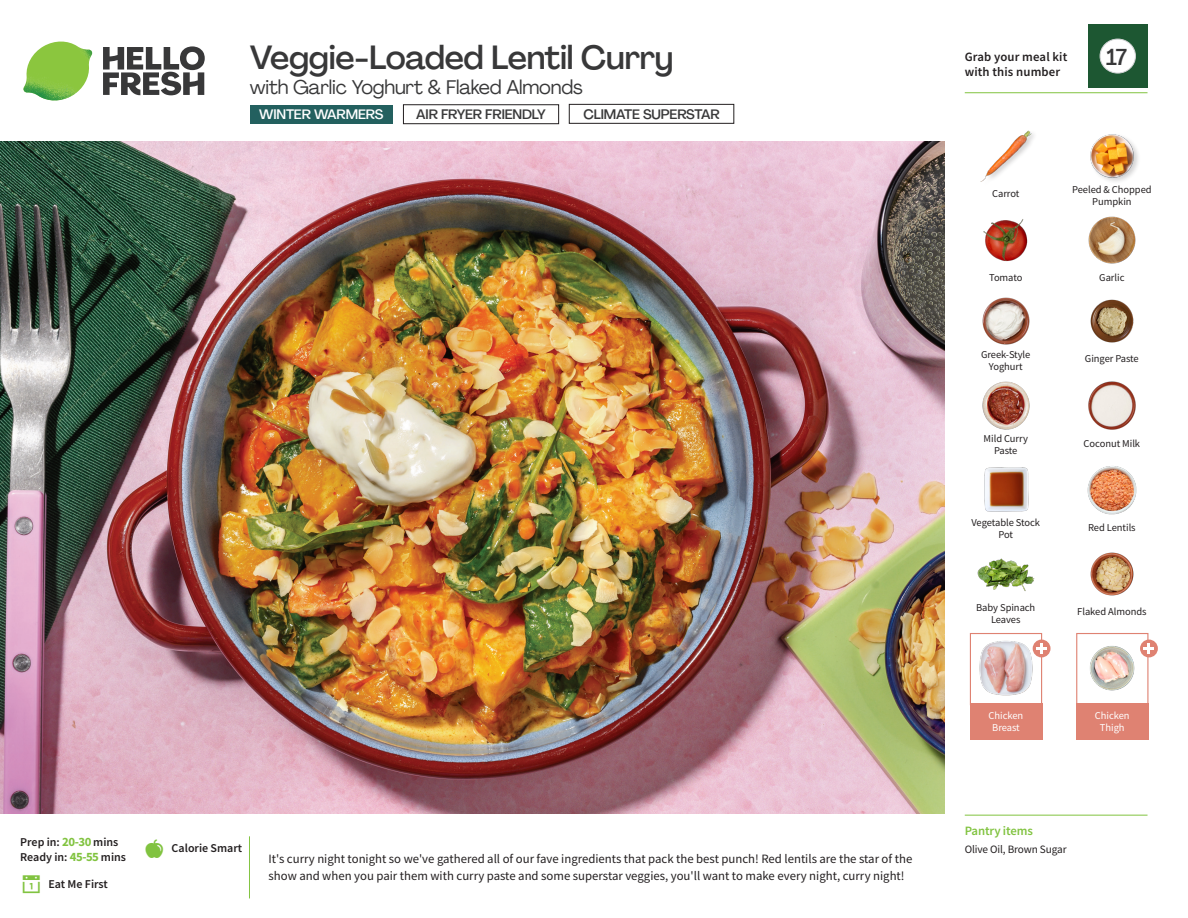
<style>
.page{position:relative;width:1188px;height:918px;background:#fff}
.page>*{position:absolute;margin:0;border:0;box-sizing:border-box;transform-origin:0 0}
._15_Titel_UK{font:500 33px "Agrandir";letter-spacing:-.015em;color:#383839}
._002_Label_Nr{font:500 22.8px "Agrandir";color:#383839;scale:.94 1}
._15_Titel_UK-2{font:19.5px "Agrandir";letter-spacing:-.01em;color:#383839}
.t1{font:500 13.5px "Agrandir";letter-spacing:-.01em;color:#383839}
.t2{font:500 13.5px "Agrandir";letter-spacing:-.01em;color:#fff}
.Step_6_Text_AU{font:12.75px/16.5px "Source Sans Pro";color:#231f20}
.t3{font:600 12.75px/15px "Source Sans Pro";letter-spacing:.01em;color:#231f20}
._04_Headers_Front{font:600 12.75px "Source Sans Pro";letter-spacing:-.01em;color:#81c340}
._04_Intro{font:600 12px "Source Sans Pro";color:#231f20}
._05_Pantry{font:11.25px "Source Sans Pro";letter-spacing:-.01em;color:#231f20}
._18_FRONT_ingredients{font:10.5px/12px "Source Sans Pro";letter-spacing:-.005em;color:#231f20;text-align:center}
._18_FRONT_ingredients-2{font:10.5px/12px "Source Sans Pro";letter-spacing:-.005em;color:#fff;text-align:center}
.s1{font-weight:700;font-size:12.75px;color:#81c340}
</style>
<div class="page">
<svg style="left:103px;top:46px;width:102px;height:49px"></svg>
<img style="left:23px;top:42px;width:69px;height:59px">
<img style="left:0;top:142px;width:945px;height:672px">
<div style="left:1076px;top:633px;width:72px;height:72px;border:1px solid #df8272"></div>
<div style="left:1076px;top:703px;width:72px;height:37px;background:#df8272"></div>
<div style="left:970px;top:703px;width:72px;height:37px;background:#df8272"></div>
<img style="left:1090px;top:645px;width:51px;height:46px">
<div style="left:970px;top:633px;width:72px;height:72px;border:1px solid #df8272"></div>
<img style="left:979px;top:641px;width:56px;height:55px">
<div style="left:1033px;top:640px;width:18px;height:17px;background:#df8272;border-radius:50%"></div>
<svg style="left:1036px;top:643px;width:11px;height:11px"></svg>
<div style="left:1140px;top:640px;width:18px;height:17px;background:#df8272;border-radius:50%"></div>
<svg style="left:1144px;top:643px;width:10px;height:11px"></svg>
<div style="left:569px;top:104px;width:165px;height:20px;border:1px solid #231f20"></div>
<div style="left:250px;top:105px;width:143px;height:19px;background:#23605f"></div>
<div style="left:403px;top:105px;width:156px;height:19px;border:1px solid #231f20"></div>
<img style="left:1090px;top:299px;width:44px;height:44px">
<img style="left:1088px;top:381px;width:48px;height:49px">
<img style="left:982px;top:381px;width:48px;height:49px">
<img style="left:984px;top:467px;width:45px;height:45px">
<img style="left:1090px;top:552px;width:44px;height:44px">
<img style="left:977px;top:558px;width:57px;height:33px">
<img style="left:982px;top:297px;width:48px;height:48px">
<img style="left:983px;top:219px;width:45px;height:43px">
<img style="left:1088px;top:216px;width:48px;height:48px">
<img style="left:980px;top:130px;width:54px;height:52px">
<img style="left:1090px;top:134px;width:48px;height:48px">
<img style="left:1087px;top:466px;width:50px;height:49px">
<hr style="left:965px;top:815px;width:183px;height:1px;background:#81c340">
<hr style="left:965px;top:92px;width:183px;height:1px;background:#81c340">
<div style="left:1088px;top:24px;width:60px;height:64px;background:#1d5732"></div>
<div style="left:1100px;top:39px;width:35px;height:34px;background:#fff;border-radius:50%"></div>
<div style="left:1100px;top:39px;width:36px;height:34px;border:1px solid #d1d2d4;border-radius:50%"></div>
<p class="_15_Titel_UK" style="left:250px;top:37px;width:425px">Veggie-Loaded Lentil Curry</p>
<p class="_15_Titel_UK-2" style="left:250px;top:75px;width:334px">with Garlic Yoghurt &amp; Flaked Almonds</p>
<p class="t2" style="left:259px;top:106px;width:126px">WINTER WARMERS</p>
<p class="t1" style="left:416px;top:106px;width:131px">AIR FRYER FRIENDLY</p>
<p class="t1" style="left:583px;top:106px;width:138px">CLIMATE SUPERSTAR</p>
<p class="_04_Intro" style="left:20px;top:834px;width:100px">Prep in: <span class="s1">20-30</span> mins</p>
<p class="_04_Intro" style="left:20px;top:849px;width:107px">Ready in: <span class="s1">45-55</span> mins</p>
<p class="_04_Intro" style="left:48px;top:876px;width:61px">Eat Me First</p>
<p class="_04_Intro" style="left:172px;top:841px;width:72px">Calorie Smart</p>
<p class="Step_6_Text_AU" style="left:269px;top:851px;width:645px">It's curry night tonight so we've gathered all of our fave ingredients that pack the best punch! Red lentils are the star of the show and when you pair them with curry paste and some superstar veggies, you'll want to make every night, curry night!</p>
<p class="t3" style="left:965px;top:49px;width:104px">Grab your meal kit with this number</p>
<p class="_002_Label_Nr" style="left:1106px;top:43px;width:24px">17</p>
<p class="_18_FRONT_ingredients" style="left:992px;top:188px;width:29px">Carrot</p>
<p class="_18_FRONT_ingredients" style="left:1072px;top:183px;width:81px">Peeled &amp; Chopped<br>Pumpkin</p>
<p class="_18_FRONT_ingredients" style="left:989px;top:272px;width:35px">Tomato</p>
<p class="_18_FRONT_ingredients" style="left:1099px;top:272px;width:27px">Garlic</p>
<p class="_18_FRONT_ingredients" style="left:981px;top:348px;width:51px">Greek-Style<br>Yoghurt</p>
<p class="_18_FRONT_ingredients" style="left:1085px;top:353px;width:55px">Ginger Paste</p>
<p class="_18_FRONT_ingredients" style="left:984px;top:433px;width:46px">Mild Curry<br>Paste</p>
<p class="_18_FRONT_ingredients" style="left:1084px;top:437px;width:58px">Coconut Milk</p>
<p class="_18_FRONT_ingredients" style="left:971px;top:517px;width:70px">Vegetable Stock<br>Pot</p>
<p class="_18_FRONT_ingredients" style="left:1088px;top:521px;width:49px">Red Lentils</p>
<p class="_18_FRONT_ingredients" style="left:976px;top:601px;width:61px">Baby Spinach<br>Leaves</p>
<p class="_18_FRONT_ingredients" style="left:1077px;top:606px;width:71px">Flaked Almonds</p>
<p class="_18_FRONT_ingredients-2" style="left:989px;top:709px;width:36px">Chicken<br>Breast</p>
<p class="_18_FRONT_ingredients-2" style="left:1095px;top:709px;width:36px">Chicken<br>Thigh</p>
<p class="_04_Headers_Front" style="left:965px;top:822px;width:70px">Pantry items</p>
<p class="_05_Pantry" style="left:965px;top:842px;width:103px">Olive Oil, Brown Sugar</p>
</div>
